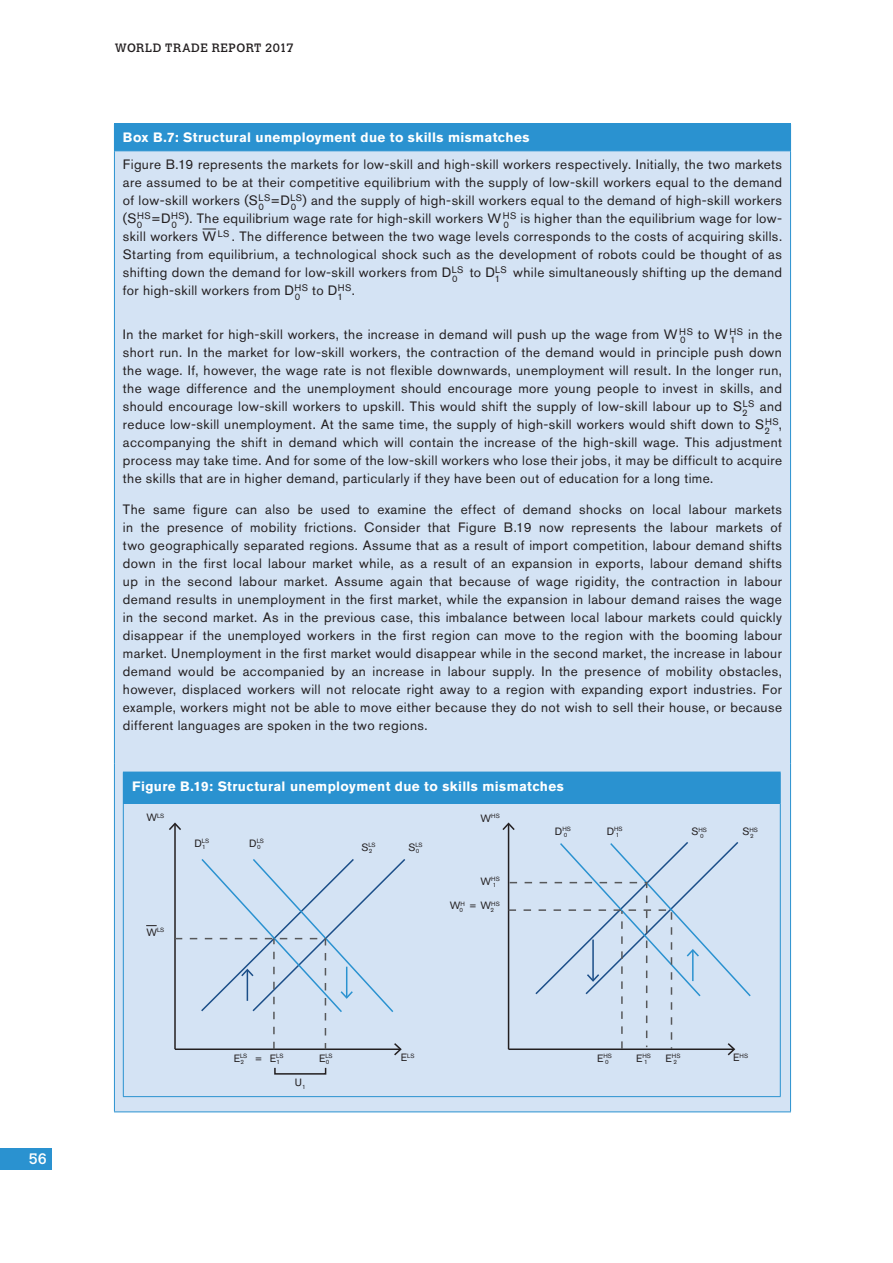
<style>
.page{position:relative;width:893px;height:1263px;background:#fff}
.page>*{position:absolute;margin:0;border:0;box-sizing:border-box;transform-origin:0 0}
.t1{font:15px "Calvert";color:#fff}
.Txt_courant{font:13.5px/18px "Akzidenz Grotesk Std";letter-spacing:.03em;color:#231f20;text-align:justify}
.Titre_figures_tablea{font:700 13.5px "Akzidenz Grotesk BE";letter-spacing:.025em;color:#fff}
.t2{font:12px "Calvert";letter-spacing:.035em;color:#231f20}
.t3{font:10.5px "Akzidenz Grotesk Std";color:#231f20}
.t4{font:9.45px "Akzidenz Grotesk Std";letter-spacing:.05em;color:#231f20}
.t5{font:6.15px/6px "Akzidenz Grotesk Std";color:#231f20}
.s1{font-size:13.5px}
.s2{font-size:10.5px}
</style>
<div class="page">
<div style="left:0;top:1148px;width:51px;height:21px;background:#2a92d0"></div>
<div style="left:114px;top:124px;width:676px;height:27px;background:#2a92d0"></div>
<div style="left:115px;top:151px;width:675px;height:960px;background:#d4e3f4"></div>
<hr style="left:114px;top:123px;width:677px;height:1px;background:#2a92d0">
<svg style="left:790px;top:124px;width:1px;height:26px"></svg>
<hr style="left:114px;top:151px;width:1px;height:612px;background:#2a92d0">
<hr style="left:114px;top:150px;width:677px;height:1px;background:#2a92d0">
<hr style="left:790px;top:151px;width:1px;height:612px;background:#2a92d0">
<hr style="left:114px;top:763px;width:1px;height:348px;background:#2a92d0">
<hr style="left:790px;top:763px;width:1px;height:348px;background:#2a92d0">
<hr style="left:114px;top:1111px;width:677px;height:1px;background:#2a92d0">
<svg style="left:203px;top:229px;width:13px;height:1px"></svg>
<div style="left:123px;top:772px;width:657px;height:31px;background:#2a92d0"></div>
<hr style="left:780px;top:772px;width:1px;height:31px;background:#2a92d0">
<hr style="left:123px;top:803px;width:1px;height:293px;background:#2a92d0">
<hr style="left:124px;top:802px;width:656px;height:2px;background:#2a92d0">
<hr style="left:780px;top:803px;width:1px;height:293px;background:#2a92d0">
<hr style="left:123px;top:1096px;width:658px;height:1px;background:#2a92d0">
<hr style="left:174px;top:824px;width:2px;height:225px;background:#231f20">
<svg style="left:169px;top:822px;width:12px;height:8px"></svg>
<hr style="left:508px;top:824px;width:1px;height:225px;background:#231f20">
<svg style="left:502px;top:822px;width:13px;height:8px"></svg>
<div style="left:274px;top:1067px;width:52px;height:7px;border:2px solid #231f20"></div>
<svg style="left:173px;top:857px;width:234px;height:198px"></svg>
<svg style="left:507px;top:840px;width:245px;height:215px"></svg>
<p class="t1" style="left:29px;top:1150px;width:19px">56</p>
<p class="t2" style="left:115px;top:40px;width:180px">WORLD TRADE REPORT 2017</p>
<p class="Titre_figures_tablea" style="left:123px;top:130px;width:408px">Box B.7: Structural unemployment due to skills mismatches</p>
<p class="Txt_courant" style="left:123px;top:156px;width:661px">Figure B.19 represents the markets for low-skill and high-skill workers respectively. Initially, the two markets are assumed to be at their competitive equilibrium with the supply of low-skill workers equal to the demand of low-skill workers (S<sub>0</sub></p>
<p class="t4" style="left:259px;top:192px;width:13px">LS</p>
<p class="Txt_courant" style="left:271px;top:192px;width:27px">=D<sub>0</sub></p>
<p class="t4" style="left:290px;top:192px;width:13px">LS</p>
<p class="Txt_courant" style="left:302px;top:192px;width:481px">) and the supply of high-skill workers equal to the demand of high-skill workers</p>
<p class="t4" style="left:137px;top:210px;width:15px">HS</p>
<p class="Txt_courant" style="left:151px;top:210px;width:27px">=D<sub>0</sub></p>
<p class="t4" style="left:171px;top:210px;width:15px">HS</p>
<p class="Txt_courant" style="left:185px;top:210px;width:325px">). The equilibrium wage rate for high-skill workers W <sub>0</sub></p>
<p class="t4" style="left:503px;top:210px;width:15px">HS</p>
<p class="Txt_courant" style="left:520px;top:210px;width:263px">is higher than the equilibrium wage for low-</p>
<p class="Txt_courant" style="left:123px;top:210px;width:21px">(S<sub>0</sub></p>
<p class="Txt_courant" style="left:123px;top:228px;width:77px">skill workers</p>
<p class="t4" style="left:203px;top:228px;width:28px"><span class="s1">W</span>LS</p>
<p class="Txt_courant" style="left:123px;top:228px;width:661px;text-indent:109px">. The difference between the two wage levels corresponds to the costs of acquiring skills.<br>Starting from equilibrium, a technological shock such as the development of robots could be thought of as shifting down the demand for low-skill workers from D<sub>0</sub></p>
<p class="t4" style="left:452px;top:264px;width:13px">LS</p>
<p class="Txt_courant" style="left:470px;top:264px;width:32px">to D<sub>1</sub></p>
<p class="t4" style="left:495px;top:264px;width:13px">LS</p>
<p class="Txt_courant" style="left:513px;top:264px;width:270px">while simultaneously shifting up the demand</p>
<p class="t4" style="left:294px;top:282px;width:15px">HS</p>
<p class="Txt_courant" style="left:312px;top:282px;width:32px">to D<sub>1</sub></p>
<p class="t4" style="left:338px;top:282px;width:15px">HS</p>
<p class="Txt_courant" style="left:123px;top:282px;width:179px">for high-skill workers from D<sub>0</sub></p>
<p class="Txt_courant" style="left:352px;top:282px;width:5px">.</p>
<p class="Txt_courant" style="left:123px;top:325px;width:564px">In the market for high-skill workers, the increase in demand will push up the wage from W <sub>0</sub></p>
<p class="t4" style="left:679px;top:326px;width:15px">HS</p>
<p class="Txt_courant" style="left:698px;top:325px;width:39px">toW<sub>1</sub></p>
<p class="t4" style="left:729px;top:326px;width:15px">HS</p>
<p class="Txt_courant" style="left:123px;top:325px;width:661px;text-indent:625px">in the short run. In the market for low-skill workers, the contraction of the demand would in principle push down the wage. If, however, the wage rate is not flexible downwards, unemployment will result. In the longer run, the wage difference and the unemployment should encourage more young people to invest in skills, and should encourage low-skill workers to upskill. This would shift the supply of low-skill labour up to S<sub>2</sub></p>
<p class="t4" style="left:743px;top:398px;width:13px">LS</p>
<p class="Txt_courant" style="left:123px;top:397px;width:661px;text-indent:637px">and reduce low-skill unemployment. At the same time, the supply of high-skill workers would shift down to S<sub>2</sub></p>
<p class="t4" style="left:765px;top:416px;width:15px">HS</p>
<p class="Txt_courant" style="left:123px;top:415px;width:661px;text-indent:656px">, accompanying the shift in demand which will contain the increase of the high-skill wage. This adjustment process may take time. And for some of the low-skill workers who lose their jobs, it may be difficult to acquire the skills that are in higher demand, particularly if they have been out of education for a long time.</p>
<p class="Txt_courant" style="left:123px;top:500px;width:661px">The same figure can also be used to examine the effect of demand shocks on local labour markets in the presence of mobility frictions. Consider that Figure B.19 now represents the labour markets of two geographically separated regions. Assume that as a result of import competition, labour demand shifts down in the first local labour market while, as a result of an expansion in exports, labour demand shifts up in the second labour market. Assume again that because of wage rigidity, the contraction in labour demand results in unemployment in the first market, while the expansion in labour demand raises the wage in the second market. As in the previous case, this imbalance between local labour markets could quickly disappear if the unemployed workers in the first region can move to the region with the booming labour market. Unemployment in the first market would disappear while in the second market, the increase in labour demand would be accompanied by an increase in labour supply. In the presence of mobility obstacles, however, displaced workers will not relocate right away to a region with expanding export industries. For example, workers might not be able to move either because they do not wish to sell their house, or because different languages are spoken in the two regions.</p>
<p class="Titre_figures_tablea" style="left:132px;top:779px;width:433px">Figure B.19: Structural unemployment due to skills mismatches</p>
<p class="t5" style="left:146px;top:813px;width:19px"><span class="s2">W</span>LS</p>
<p class="t5" style="left:481px;top:813px;width:21px"><span class="s2">W</span>HS</p>
<p class="t5" style="left:202px;top:838px;width:8px;text-indent:-8px"><span class="s2">D</span>LS<br>1</p>
<p class="t5" style="left:146px;top:927px;width:19px"><span class="s2">W</span>LS</p>
<p class="t5" style="left:257px;top:838px;width:8px;text-indent:-8px"><span class="s2">D</span>LS<br>0</p>
<p class="t5" style="left:369px;top:842px;width:8px;text-indent:-7px"><span class="s2">S</span>LS<br>2</p>
<p class="t5" style="left:416px;top:842px;width:8px;text-indent:-7px"><span class="s2">S</span>LS<br>0</p>
<p class="t5" style="left:493px;top:876px;width:8px;text-indent:-12px"><span class="s2">W</span>HS<br>1</p>
<p class="t3" style="left:450px;top:899px;width:28px">W<sup>H</sup> =</p>
<p class="t5" style="left:459px;top:906px;width:5px">0</p>
<p class="t5" style="left:490px;top:900px;width:11px;text-indent:-10px"><span class="s2">W</span>HS<br>2</p>
<p class="t5" style="left:564px;top:826px;width:8px;text-indent:-9px"><span class="s2">D</span>HS<br>0</p>
<p class="t5" style="left:616px;top:826px;width:8px;text-indent:-9px"><span class="s2">D</span>HS<br>1</p>
<p class="t5" style="left:700px;top:827px;width:8px;text-indent:-9px"><span class="s2">S</span>HS<br>0</p>
<p class="t5" style="left:742px;top:827px;width:17px;text-align:center"><span class="s2">S</span>HS<br>2</p>
<p class="t5" style="left:319px;top:1053px;width:15px;text-align:center"><span class="s2">E</span>LS<br>0</p>
<p class="t5" style="left:401px;top:1053px;width:15px"><span class="s2">E</span>LS</p>
<p class="t5" style="left:733px;top:1053px;width:16px"><span class="s2">E</span>HS</p>
<p class="t5" style="left:234px;top:1053px;width:15px;text-align:center"><span class="s2">E</span>LS<br>2</p>
<p class="t5" style="left:605px;top:1053px;width:8px;text-indent:-8px"><span class="s2">E</span>HS<br>0</p>
<p class="t5" style="left:666px;top:1053px;width:16px"><span class="s2">E</span>HS</p>
<p class="t5" style="left:276px;top:1053px;width:9px">LS<br>1</p>
<p class="t5" style="left:642px;top:1053px;width:10px">HS</p>
<p class="t3" style="left:270px;top:1052px;width:8px">E</p>
<p class="t3" style="left:636px;top:1052px;width:8px">E</p>
<p class="t3" style="left:255px;top:1052px;width:9px">=</p>
<p class="t5" style="left:673px;top:1059px;width:5px">2</p>
<p class="t5" style="left:644px;top:1059px;width:5px">1</p>
<p class="t3" style="left:295px;top:1076px;width:12px">U<sub>1</sub></p>
</div>
